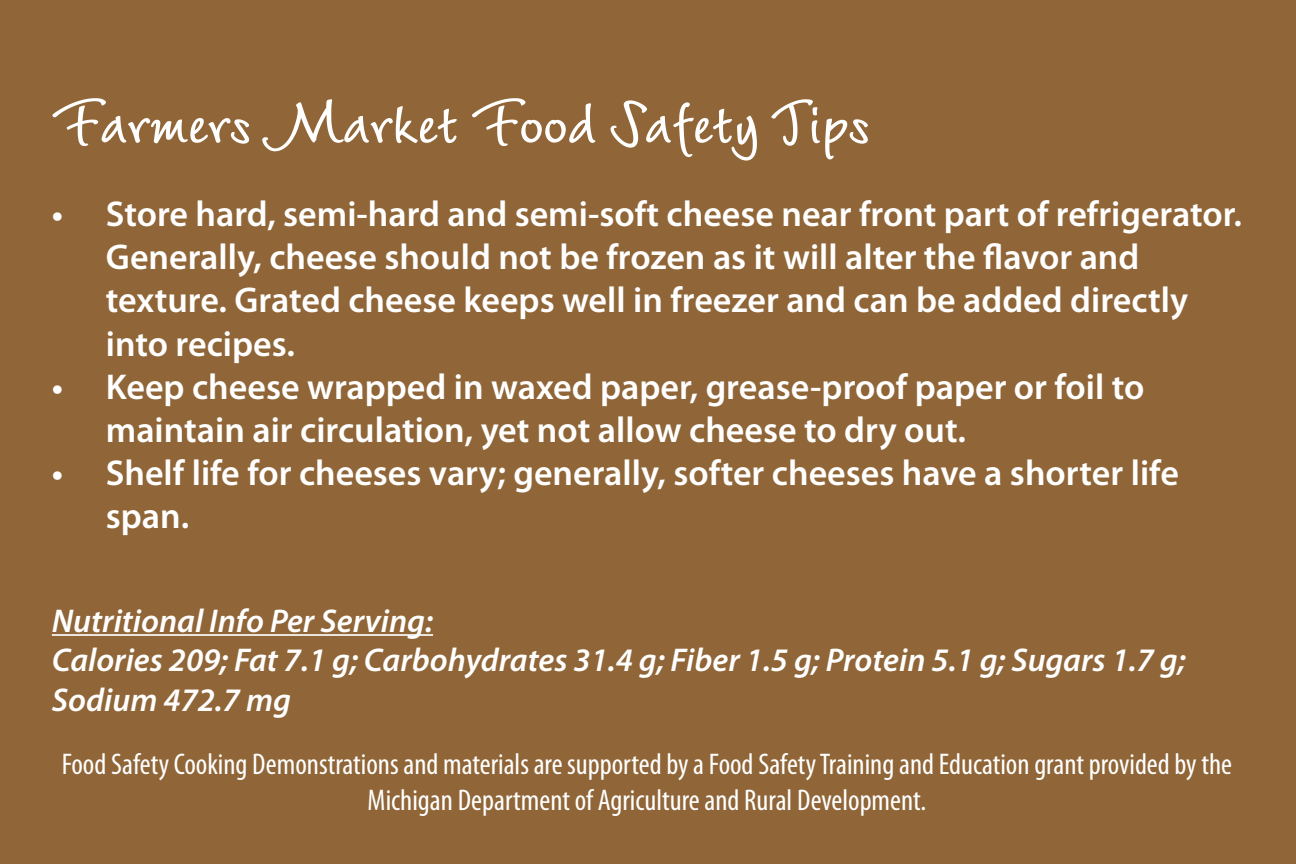
<style>
.page{position:relative;width:1296px;height:864px;background:#906638}
.page>*{position:absolute;margin:0;border:0;box-sizing:border-box;transform-origin:0 0}
.t1{font:700 72px "LT Wiesbaden Swing";color:#fff}
.t2{font:600 36px/43.2px "Myriad Pro";color:#fff}
.t3{font:italic 600 33px "Myriad Pro";color:#fff}
.t4{font:condensed 30px/36px "Myriad Pro";color:#fff;text-align:center}
</style>
<div class="page">
<hr style="left:52px;top:634px;width:381px;height:2px;background:#fff">
<p class="t1" style="left:52px;top:74px;width:820px">Farmers Market Food Safety Tips</p>
<p class="t2" style="left:106px;top:191px;width:1138px;text-indent:-54px">• Store hard, semi-hard and semi-soft cheese near front part of refrigerator.<br>Generally, cheese should not be frozen as it will alter the flavor and texture. Grated cheese keeps well in freezer and can be added directly into recipes.</p>
<p class="t2" style="left:106px;top:364px;width:1040px;text-indent:-54px">• Keep cheese wrapped in waxed paper, grease-proof paper or foil to maintain air circulation, yet not allow cheese to dry out.</p>
<p class="t2" style="left:106px;top:451px;width:1075px;text-indent:-54px">• Shelf life for cheeses vary; generally, softer cheeses have a shorter life span.</p>
<p class="t3" style="left:52px;top:600px;width:383px">Nutritional Info Per Serving:</p>
<p class="t3" style="left:52px;top:639px;width:1135px">Calories 209; Fat 7.1 g; Carbohydrates 31.4 g; Fiber 1.5 g; Protein 5.1 g; Sugars 1.7 g;</p>
<p class="t3" style="left:52px;top:679px;width:241px">Sodium 472.7 mg</p>
<p class="t4" style="left:62px;top:746px;width:1172px">Food Safety Cooking Demonstrations and materials are supported by a Food Safety Training and Education grant provided by the<br>Michigan Department of Agriculture and Rural Development.</p>
</div>
